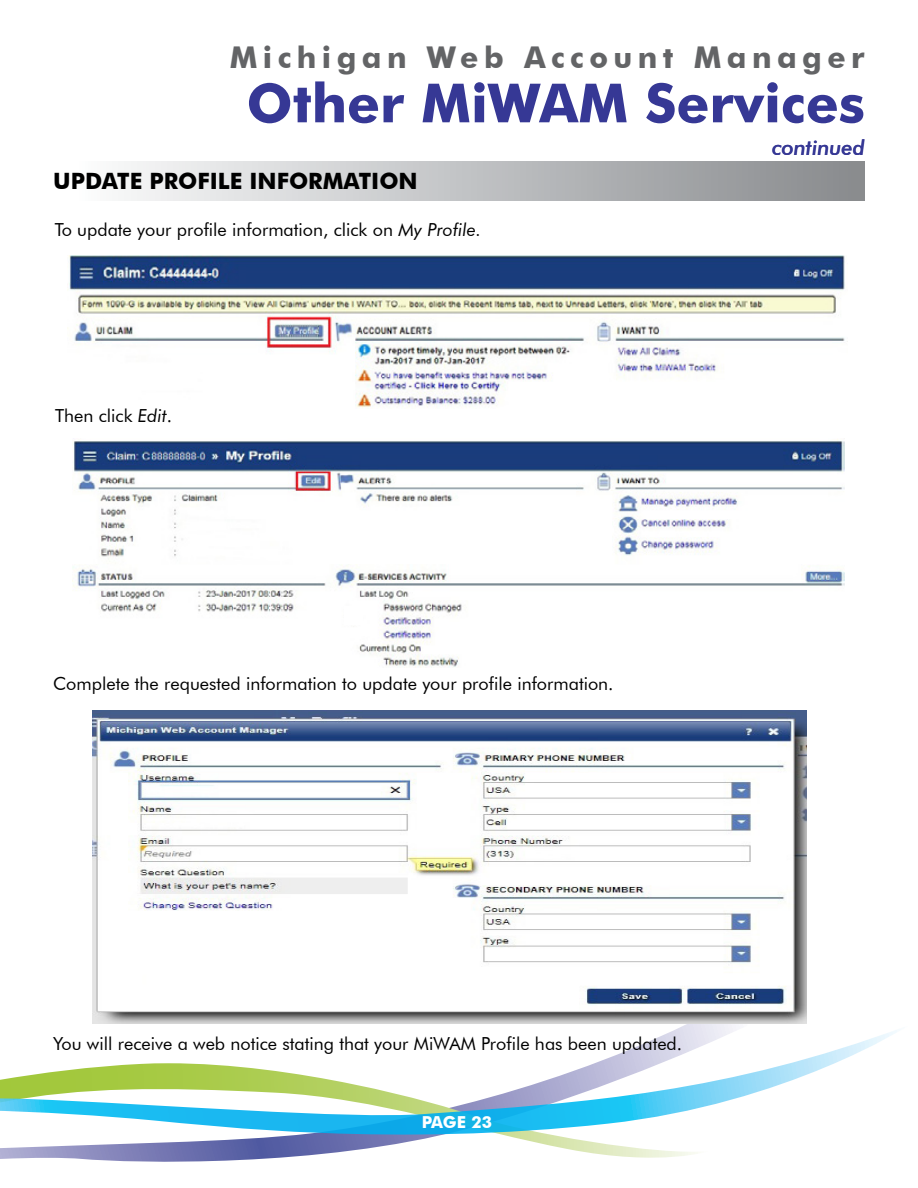
<style>
.page{position:relative;width:918px;height:1188px;background:#fff}
.page>*{position:absolute;margin:0;border:0;box-sizing:border-box;transform-origin:0 0}
.t1{font:700 54px "Futura BT";color:#363895}
.t2{font:700 30px "Futura BT";letter-spacing:.18em;color:#636466}
.t3{font:700 22.5px "Futura BT";color:#000}
.t4{font:italic 500 21px "Futura BT";color:#363895}
.t5{font:18px "Futura BT";color:#000}
.t6{font:700 16.5px "Futura BT";color:#fff}
.s1{font-style:italic}
</style>
<div class="page">
<div style="left:54px;top:162px;width:811px;height:39px;background:linear-gradient(to right,#fff,#87898c)"></div>
<svg style="left:92px;top:996px;width:656px;height:30px"></svg>
<svg style="left:0;top:1147px;width:698px;height:15px"></svg>
<svg style="left:0;top:1026px;width:897px;height:121px"></svg>
<img style="left:93px;top:711px;width:713px;height:312px">
<img style="left:69px;top:255px;width:776px;height:153px">
<img style="left:72px;top:438px;width:773px;height:229px">
<div style="left:345px;top:606px;width:18px;height:18px;background:#fff"></div>
<div style="left:119px;top:967px;width:23px;height:23px;background:#fff"></div>
<h2 class="t2" style="left:230px;top:39px;width:636px">Michigan Web Account Manager</h2>
<h1 class="t1" style="left:246px;top:70px;width:620px">Other MiWAM Services</h1>
<p class="t4" style="left:772px;top:135px;width:94px">continued</p>
<p class="t3" style="left:53px;top:167px;width:366px">UPDATE PROFILE INFORMATION</p>
<p class="t5" style="left:55px;top:219px;width:428px">To update your profile information, click on <span class="s1">My Profile.</span></p>
<p class="t5" style="left:55px;top:405px;width:115px">Then click <span class="s1">Edit</span>.</p>
<p class="t5" style="left:53px;top:673px;width:559px">Complete the requested information to update your profile information.</p>
<p class="t5" style="left:53px;top:1033px;width:627px">You will receive a web notice stating that your MiWAM Profile has been updated.</p>
<p class="t6" style="left:422px;top:1112px;width:72px">Page 23</p>
</div>
